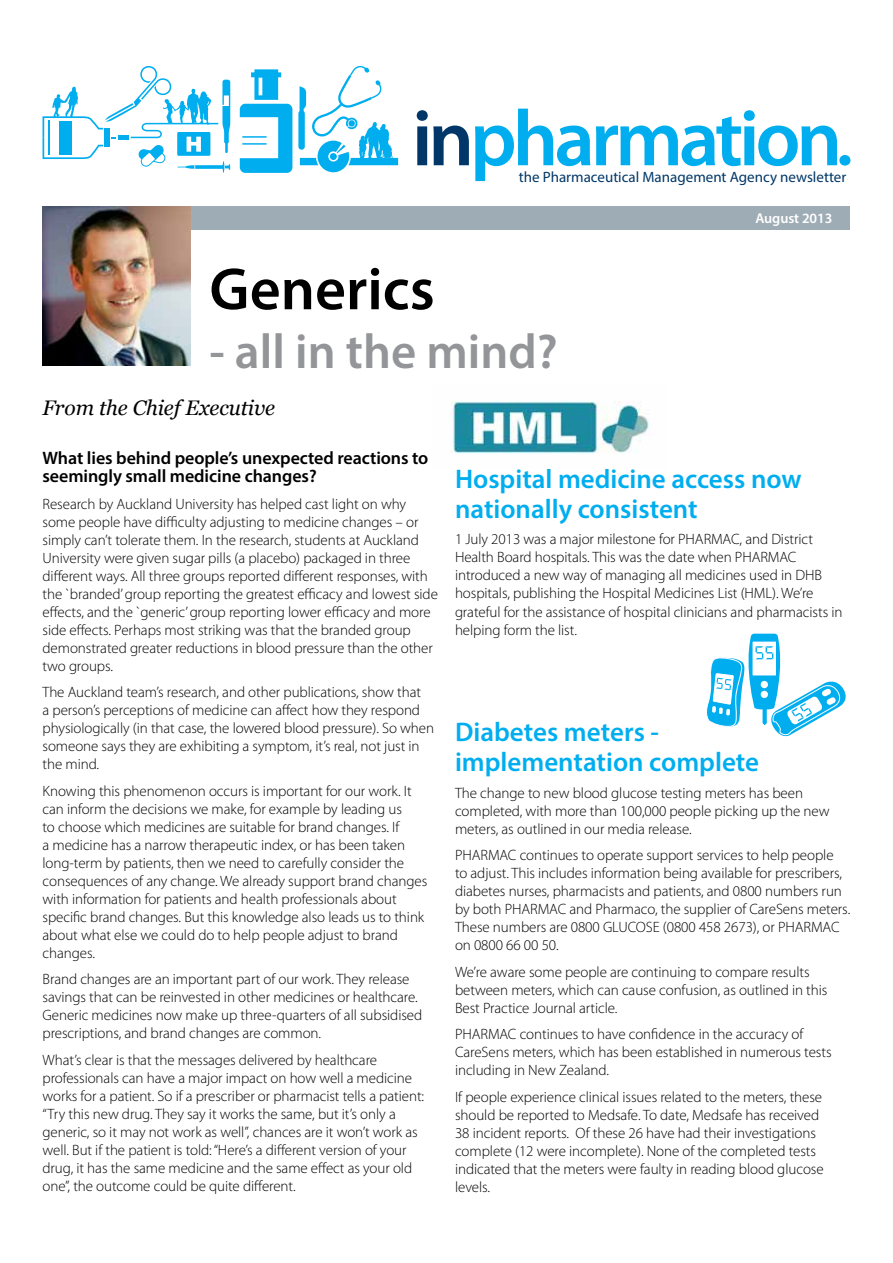
<style>
.page{position:relative;width:893px;height:1263px;background:#fff}
.page>*{position:absolute;margin:0;border:0;box-sizing:border-box;transform-origin:0 0}
.t1{font:600 60px "Myriad Pro";color:#000}
.t2{font:600 48.9px "Myriad Pro";color:#939598}
.t3{font:600 27px/30px "Myriad Pro";color:#00aeef}
.t4{font:italic 21px "Georgia";letter-spacing:-.005em;color:#000}
.t5{font:600 18px/18px "Myriad Pro";letter-spacing:-.005em;color:#000}
.t6{font:300 15px/18px "Myriad Pro";letter-spacing:-.005em;color:#000}
.t7{font:15px "Myriad Pro";color:#003768}
.t8{font:600 14.25px "Myriad Pro";letter-spacing:-.005em;color:#fff}
</style>
<div class="page">
<div style="left:43px;top:206px;width:807px;height:23px;background:#9eacb5"></div>
<svg style="left:417px;top:110px;width:52px;height:55px"></svg>
<svg style="left:475px;top:109px;width:115px;height:72px"></svg>
<svg style="left:596px;top:110px;width:241px;height:56px"></svg>
<div style="left:839px;top:155px;width:11px;height:11px;background:#00aeef;border-radius:50%"></div>
<svg style="left:240px;top:69px;width:52px;height:104px"></svg>
<svg style="left:43px;top:65px;width:187px;height:108px"></svg>
<svg style="left:298px;top:66px;width:100px;height:106px"></svg>
<div style="left:330px;top:153px;width:7px;height:7px;background:#00aeef;border-radius:50%"></div>
<img style="left:43px;top:206px;width:147px;height:159px">
<img style="left:450px;top:401px;width:199px;height:53px">
<svg style="left:706px;top:634px;width:140px;height:103px"></svg>
<p class="t7" style="left:519px;top:168px;width:329px">the Pharmaceutical Management Agency newsletter</p>
<h1 class="t1" style="left:209px;top:251px;width:227px">Generics</h1>
<h2 class="t2" style="left:209px;top:320px;width:350px">- all in the mind?</h2>
<h3 class="t4" style="left:43px;top:392px;width:234px">From the Chief Executive</h3>
<p class="t8" style="left:755px;top:209px;width:78px">August 2013</p>
<p class="t5" style="left:43px;top:449px;width:387px">What lies behind people’s unexpected reactions to seemingly small medicine changes?</p>
<p class="t6" style="left:43px;top:495px;width:397px">Research by Auckland University has helped cast light on why some people have difficulty adjusting to medicine changes – or simply can’t tolerate them. In the research, students at Auckland University were given sugar pills (a placebo) packaged in three different ways. All three groups reported different responses, with the `branded’ group reporting the greatest efficacy and lowest side effects, and the `generic’ group reporting lower efficacy and more side effects. Perhaps most striking was that the branded group demonstrated greater reductions in blood pressure than the other two groups.</p>
<p class="t6" style="left:43px;top:683px;width:393px">The Auckland team’s research, and other publications, show that<br>a person’s perceptions of medicine can affect how they respond physiologically (in that case, the lowered blood pressure). So when someone says they are exhibiting a symptom, it’s real, not just in the mind.</p>
<p class="t6" style="left:43px;top:782px;width:386px">Knowing this phenomenon occurs is important for our work. It can inform the decisions we make, for example by leading us<br>to choose which medicines are suitable for brand changes. If<br>a medicine has a narrow therapeutic index, or has been taken long-term by patients, then we need to carefully consider the consequences of any change. We already support brand changes with information for patients and health professionals about specific brand changes. But this knowledge also leads us to think about what else we could do to help people adjust to brand changes.</p>
<p class="t6" style="left:43px;top:970px;width:381px">Brand changes are an important part of our work. They release savings that can be reinvested in other medicines or healthcare.<br>Generic medicines now make up three-quarters of all subsidised prescriptions, and brand changes are common.</p>
<p class="t6" style="left:43px;top:1051px;width:383px">What’s clear is that the messages delivered by healthcare professionals can have a major impact on how well a medicine works for a patient. So if a prescriber or pharmacist tells a patient: “Try this new drug. They say it works the same, but it’s only a generic, so it may not work as well”, chances are it won’t work as well. But if the patient is told: “Here’s a different version of your drug, it has the same medicine and the same effect as your old one”, the outcome could be quite different.</p>
<h3 class="t3" style="left:455px;top:463px;width:348px">Hospital medicine access now nationally consistent</h3>
<p class="t6" style="left:455px;top:530px;width:389px">1 July 2013 was a major milestone for PHARMAC, and District Health Board hospitals. This was the date when PHARMAC introduced a new way of managing all medicines used in DHB hospitals, publishing the Hospital Medicines List (HML). We’re grateful for the assistance of hospital clinicians and pharmacists in helping form the list.</p>
<h3 class="t3" style="left:455px;top:716px;width:306px">Diabetes meters - implementation complete</h3>
<p class="t6" style="left:455px;top:783px;width:376px">The change to new blood glucose testing meters has been completed, with more than 100,000 people picking up the new meters, as outlined in our media release.</p>
<p class="t6" style="left:455px;top:846px;width:397px">PHARMAC continues to operate support services to help people<br>to adjust. This includes information being available for prescribers, diabetes nurses, pharmacists and patients, and 0800 numbers run by both PHARMAC and Pharmaco, the supplier of CareSens meters.<br>These numbers are 0800 GLUCOSE (0800 458 2673), or PHARMAC on 0800 66 00 50.</p>
<p class="t6" style="left:455px;top:962px;width:374px">We’re aware some people are continuing to compare results between meters, which can cause confusion, as outlined in this<br>Best Practice Journal article.</p>
<p class="t6" style="left:455px;top:1025px;width:378px">PHARMAC continues to have confidence in the accuracy of<br>CareSens meters, which has been established in numerous tests including in New Zealand.</p>
<p class="t6" style="left:455px;top:1087px;width:370px">If people experience clinical issues related to the meters, these should be reported to Medsafe. To date, Medsafe has received 38 incident reports. Of these 26 have had their investigations complete (12 were incomplete). None of the completed tests indicated that the meters were faulty in reading blood glucose levels.</p>
</div>
